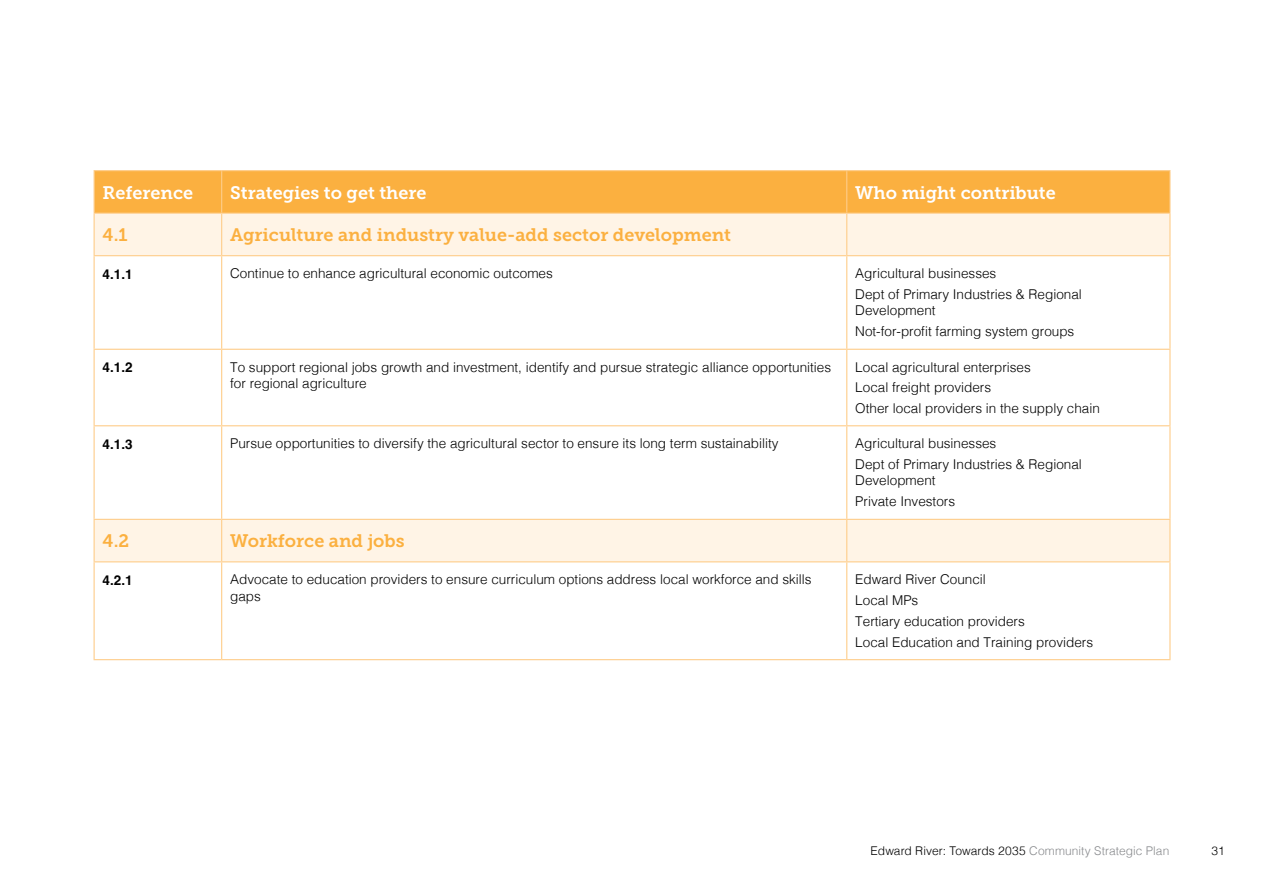
<style>
.page{position:relative;width:1263px;height:893px;background:#fff}
.page>*{position:absolute;margin:0;border:0;box-sizing:border-box;transform-origin:0 0}
.t1{font:18px "Museo Slab 700";color:#fbb040}
.t2{font:18px "Museo Slab 700";color:#fff}
.t3{font:300 13.5px/20.7px "Helvetica";color:#000}
.t4{font:700 13.5px "Helvetica";color:#000}
.t5{font:300 12px "Helvetica";letter-spacing:.005em;color:#000}
.s1{color:#888a8d}
</style>
<div class="page">
<div style="left:95px;top:171px;width:1074px;height:42px;background:#fbb040"></div>
<svg style="left:95px;top:214px;width:1074px;height:347px"></svg>
<hr style="left:94px;top:170px;width:128px;height:1px;background:#fecd8a">
<hr style="left:94px;top:171px;width:1px;height:42px;background:#fecd8a">
<hr style="left:222px;top:170px;width:625px;height:1px;background:#fecd8a">
<hr style="left:221px;top:171px;width:1px;height:42px;background:#fecd8a">
<hr style="left:847px;top:170px;width:323px;height:1px;background:#fecd8a">
<hr style="left:846px;top:171px;width:1px;height:42px;background:#fecd8a">
<hr style="left:1169px;top:171px;width:1px;height:42px;background:#fecd8a">
<hr style="left:94px;top:213px;width:128px;height:1px;background:#fecd8a">
<hr style="left:94px;top:214px;width:1px;height:41px;background:#fecd8a">
<hr style="left:222px;top:213px;width:625px;height:1px;background:#fecd8a">
<hr style="left:221px;top:214px;width:1px;height:41px;background:#fecd8a">
<hr style="left:847px;top:213px;width:323px;height:1px;background:#fecd8a">
<hr style="left:846px;top:214px;width:1px;height:41px;background:#fecd8a">
<hr style="left:1169px;top:214px;width:1px;height:41px;background:#fecd8a">
<hr style="left:94px;top:255px;width:128px;height:1px;background:#fecd8a">
<hr style="left:94px;top:256px;width:1px;height:93px;background:#fecd8a">
<hr style="left:222px;top:255px;width:625px;height:1px;background:#fecd8a">
<hr style="left:221px;top:256px;width:1px;height:93px;background:#fecd8a">
<hr style="left:847px;top:255px;width:323px;height:1px;background:#fecd8a">
<hr style="left:846px;top:256px;width:1px;height:93px;background:#fecd8a">
<hr style="left:1169px;top:256px;width:1px;height:93px;background:#fecd8a">
<hr style="left:94px;top:349px;width:128px;height:1px;background:#fecd8a">
<hr style="left:94px;top:350px;width:1px;height:75px;background:#fecd8a">
<hr style="left:222px;top:349px;width:625px;height:1px;background:#fecd8a">
<hr style="left:221px;top:350px;width:1px;height:75px;background:#fecd8a">
<hr style="left:847px;top:349px;width:323px;height:1px;background:#fecd8a">
<hr style="left:846px;top:350px;width:1px;height:75px;background:#fecd8a">
<hr style="left:1169px;top:350px;width:1px;height:75px;background:#fecd8a">
<hr style="left:94px;top:425px;width:128px;height:1px;background:#fecd8a">
<hr style="left:94px;top:426px;width:1px;height:93px;background:#fecd8a">
<hr style="left:222px;top:425px;width:625px;height:1px;background:#fecd8a">
<hr style="left:221px;top:426px;width:1px;height:93px;background:#fecd8a">
<hr style="left:847px;top:425px;width:323px;height:1px;background:#fecd8a">
<hr style="left:846px;top:426px;width:1px;height:93px;background:#fecd8a">
<hr style="left:1169px;top:426px;width:1px;height:93px;background:#fecd8a">
<hr style="left:94px;top:519px;width:128px;height:1px;background:#fecd8a">
<hr style="left:94px;top:520px;width:1px;height:41px;background:#fecd8a">
<hr style="left:222px;top:519px;width:625px;height:1px;background:#fecd8a">
<hr style="left:221px;top:520px;width:1px;height:41px;background:#fecd8a">
<hr style="left:847px;top:519px;width:323px;height:1px;background:#fecd8a">
<hr style="left:846px;top:520px;width:1px;height:41px;background:#fecd8a">
<hr style="left:1169px;top:520px;width:1px;height:41px;background:#fecd8a">
<hr style="left:94px;top:561px;width:128px;height:1px;background:#fecd8a">
<hr style="left:94px;top:562px;width:1px;height:97px;background:#fecd8a">
<hr style="left:222px;top:561px;width:625px;height:1px;background:#fecd8a">
<hr style="left:221px;top:562px;width:1px;height:97px;background:#fecd8a">
<hr style="left:847px;top:561px;width:323px;height:1px;background:#fecd8a">
<hr style="left:846px;top:562px;width:1px;height:97px;background:#fecd8a">
<hr style="left:1169px;top:562px;width:1px;height:97px;background:#fecd8a">
<hr style="left:94px;top:659px;width:128px;height:1px;background:#fecd8a">
<hr style="left:222px;top:659px;width:625px;height:1px;background:#fecd8a">
<hr style="left:847px;top:659px;width:323px;height:1px;background:#fecd8a">
<h1 class="t2" style="left:103px;top:182px;width:92px">Reference</h1>
<h1 class="t2" style="left:230px;top:182px;width:198px">Strategies to get there</h1>
<h1 class="t2" style="left:855px;top:182px;width:202px">Who might contribute</h1>
<h1 class="t1" style="left:103px;top:225px;width:26px">4.1</h1>
<h1 class="t1" style="left:230px;top:225px;width:502px">Agriculture and industry value-add sector development</h1>
<p class="t4" style="left:103px;top:266px;width:32px">4.1.1</p>
<p class="t3" style="left:230px;top:262px;width:324px">Continue to enhance agricultural economic outcomes</p>
<p class="t3" style="left:855px;top:262px;width:228px">Agricultural businesses<br>Dept of Primary Industries &amp; Regional</p>
<p class="t3" style="left:855px;top:299px;width:221px">Development<br>Not-for-profit farming system groups</p>
<p class="t4" style="left:103px;top:359px;width:32px">4.1.2</p>
<p class="t3" style="left:230px;top:358px;width:602px;line-height:16.5px">To support regional jobs growth and investment, identify and pursue strategic alliance opportunities for regional agriculture</p>
<p class="t3" style="left:855px;top:356px;width:246px">Local agricultural enterprises<br>Local freight providers<br>Other local providers in the supply chain</p>
<p class="t4" style="left:103px;top:436px;width:32px">4.1.3</p>
<p class="t3" style="left:230px;top:432px;width:550px">Pursue opportunities to diversify the agricultural sector to ensure its long term sustainability</p>
<p class="t3" style="left:855px;top:432px;width:228px">Agricultural businesses<br>Dept of Primary Industries &amp; Regional</p>
<p class="t3" style="left:855px;top:469px;width:101px">Development<br>Private Investors</p>
<h1 class="t1" style="left:103px;top:531px;width:28px">4.2</h1>
<h1 class="t1" style="left:230px;top:531px;width:176px">Workforce and jobs</h1>
<p class="t4" style="left:103px;top:572px;width:32px">4.2.1</p>
<p class="t3" style="left:230px;top:570px;width:583px;line-height:16.5px">Advocate to education providers to ensure curriculum options address local workforce and skills gaps</p>
<p class="t3" style="left:855px;top:568px;width:239px">Edward River Council<br>Local MPs<br>Tertiary education providers<br>Local Education and Training providers</p>
<p class="t5" style="left:871px;top:840px;width:300px">Edward River: Towards 2035 <span class="s1">Community Strategic Plan</span></p>
<p class="t5" style="left:1211px;top:840px;width:15px">31</p>
</div>
